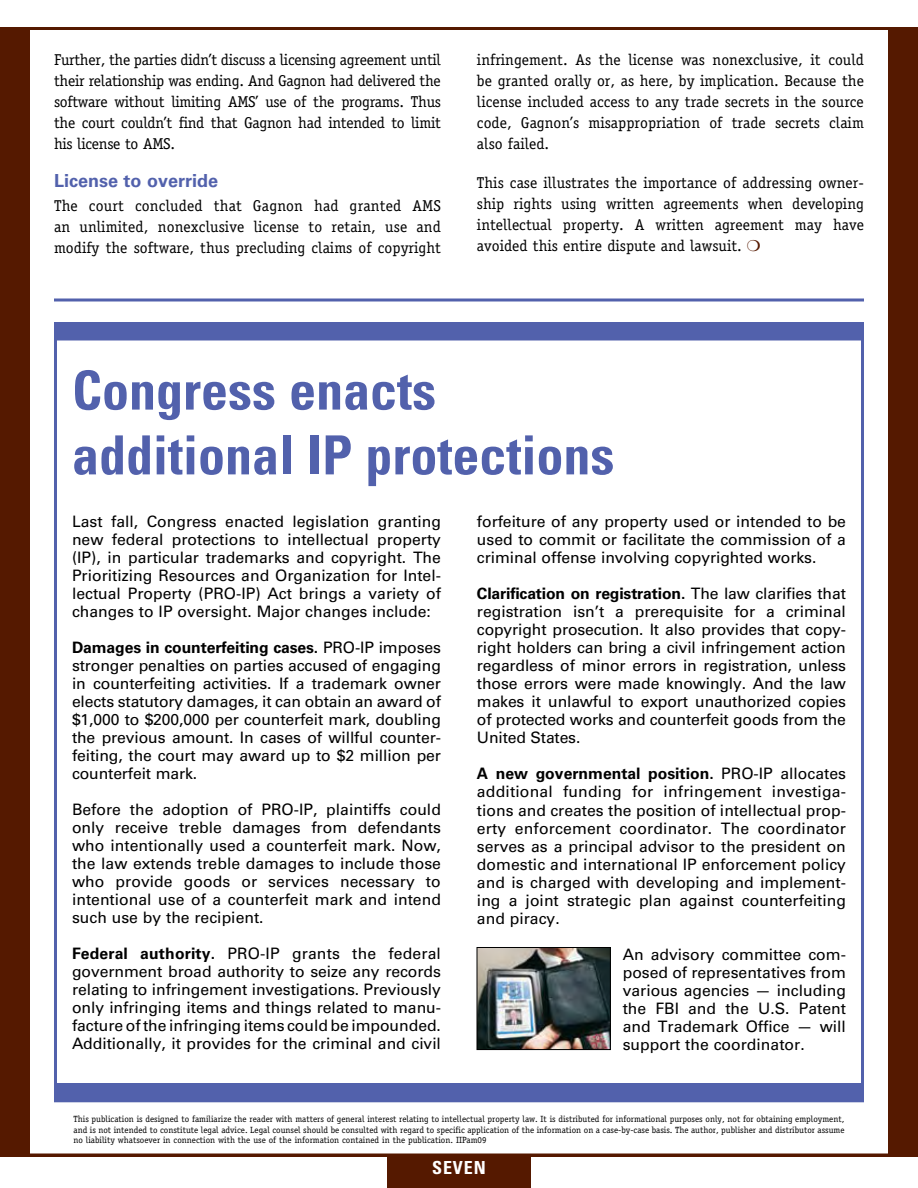
<style>
.page{position:relative;width:918px;height:1188px;background:#fff}
.page>*{position:absolute;margin:0;border:0;box-sizing:border-box;transform-origin:0 0}
.t1{font:700 condensed 54px/64.8px "Univers LT Std";color:#5261ac}
.t2{font:700 18px "Univers LT Std";color:#5261ac}
.t3{font:700 condensed 18px "Univers LT Std";letter-spacing:.05em;color:#fff}
.t4{font:15.75px/18px "Univers LT Std";color:#000;text-align:justify}
.t5{font:15.75px/21px "Officina Serif Std";color:#000;text-align:justify}
.t6{font:9px/10.5px "Officina Serif Std";color:#000;text-align:justify}
.s1{font-weight:700}
</style>
<div class="page">
<div style="left:0;top:27px;width:918px;height:1129px;background:#551900"></div>
<div style="left:27px;top:27px;width:864px;height:1129px;background:#fff;border:3px solid #551900"></div>
<div style="left:387px;top:1156px;width:144px;height:32px;background:#551900"></div>
<svg style="left:54px;top:298px;width:810px;height:4px;background:#7d88c0"></svg>
<div style="left:54px;top:322px;width:810px;height:18px;background:#5261ac"></div>
<div style="left:54px;top:1083px;width:810px;height:18px;background:#5261ac"></div>
<img style="left:479px;top:949px;width:130px;height:99px">
<div style="left:477px;top:947px;width:134px;height:103px;border:1px solid #000"></div>
<p class="t5" style="left:54px;top:49px;width:389px">Further, the parties didn’t discuss a licensing agreement until their relationship was ending. And Gagnon had delivered the software without limiting AMS’ use of the programs. Thus the court couldn’t find that Gagnon had intended to limit his license to AMS.</p>
<p class="t2" style="left:54px;top:170px;width:166px">License to override</p>
<p class="t5" style="left:54px;top:195px;width:389px">The court concluded that Gagnon had granted AMS an unlimited, nonexclusive license to retain, use and modify the software, thus precluding claims of copyright</p>
<p class="t5" style="left:477px;top:49px;width:388px">infringement. As the license was nonexclusive, it could be granted orally or, as here, by implication. Because the license included access to any trade secrets in the source code, Gagnon’s misappropriation of trade secrets claim also failed.</p>
<p class="t5" style="left:477px;top:172px;width:389px">This case illustrates the importance of addressing owner&shy;ship rights using written agreements when developing intellectual property. A written agreement may have avoided this entire dispute and lawsuit.</p>
<h1 class="t1" style="left:72px;top:358px;width:544px">Congress enacts additional IP protections</h1>
<p class="t4" style="left:72px;top:513px;width:371px">Last fall, Congress enacted legislation granting new federal protections to intellectual property (IP), in particular trademarks and copyright. The Prioritizing Resources and Organization for Intel&shy;lectual Property (PRO-IP) Act brings a variety of changes to IP oversight. Major changes include:</p>
<p class="t4" style="left:72px;top:639px;width:371px"><span class="s1">Damages in counterfeiting cases.</span> PRO-IP imposes stronger penalties on parties accused of engaging in counterfeiting activities. If a trademark owner elects statutory damages, it can obtain an award of $1,000 to $200,000 per counterfeit mark, doubling the previous amount. In cases of willful counter&shy;feiting, the court may award up to $2 million per counterfeit mark.</p>
<p class="t4" style="left:72px;top:801px;width:371px">Before the adoption of PRO-IP, plaintiffs could only receive treble damages from defendants who intentionally used a counterfeit mark. Now, the law extends treble damages to include those who provide goods or services necessary to intentional use of a counterfeit mark and intend such use by the recipient.</p>
<p class="t4" style="left:72px;top:945px;width:371px"><span class="s1">Federal authority.</span> PRO-IP grants the federal government broad authority to seize any records relating to infringement investigations. Previously only infringing items and things related to manu&shy;facture of the infringing items could be impounded.<br>Additionally, it provides for the criminal and civil</p>
<p class="t4" style="left:477px;top:513px;width:371px">forfeiture of any property used or intended to be used to commit or facilitate the commission of a criminal offense involving copyrighted works.</p>
<p class="t4" style="left:477px;top:585px;width:371px"><span class="s1">Clarification on registration.</span> The law clarifies that registration isn’t a prerequisite for a criminal copyright prosecution. It also provides that copy&shy;right holders can bring a civil infringement action regardless of minor errors in registration, unless those errors were made knowingly. And the law makes it unlawful to export unauthorized copies of protected works and counterfeit goods from the United States.</p>
<p class="t4" style="left:477px;top:765px;width:371px"><span class="s1">A new governmental position.</span> PRO-IP allocates additional funding for infringement investiga&shy;tions and creates the position of intellectual prop&shy;erty enforcement coordinator. The coordinator serves as a principal advisor to the president on domestic and international IP enforcement policy and is charged with developing and implement&shy;ing a joint strategic plan against counterfeiting and piracy.</p>
<p class="t4" style="left:623px;top:945px;width:225px">An advisory committee com&shy;posed of representatives from various agencies — including the FBI and the U.S. Patent and Trademark Office — will support the coordinator.</p>
<p class="t6" style="left:74px;top:1114px;width:773px">This publication is designed to familiarize the reader with matters of general interest relating to intellectual property law. It is distributed for informational purposes only, not for obtaining employment, and is not intended to constitute legal advice. Legal counsel should be consulted with regard to specific application of the information on a case-by-case basis. The author, publisher and distributor assume no liability whatsoever in connection with the use of the information contained in the publication. IIPam09</p>
<p class="t3" style="left:432px;top:1157px;width:55px">SEVEN</p>
</div>
